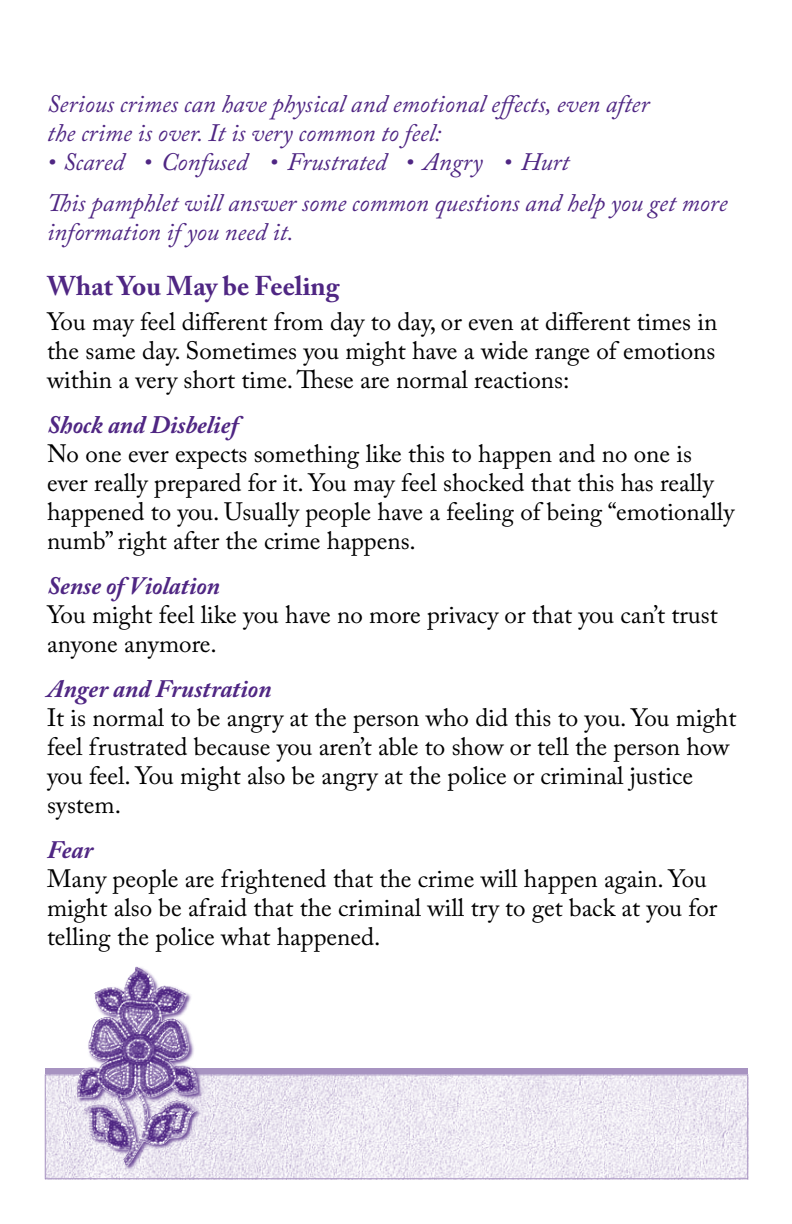
<style>
.page{position:relative;width:792px;height:1224px;background:#fff}
.page>*{position:absolute;margin:0;border:0;box-sizing:border-box;transform-origin:0 0}
.t1{font:700 27px "Adobe Caslon Pro";color:#4f2683}
.t2{font:25px/29px "Adobe Caslon Pro";color:#000}
.t3{font:italic 25px/29px "Adobe Caslon Pro";color:#4f2683}
.t4{font:italic 700 25px "Adobe Caslon Pro";color:#4f2683}
</style>
<div class="page">
<svg style="left:45px;top:1068px;width:703px;height:7px;background:#aa97c3"></svg>
<img style="left:47px;top:1077px;width:699px;height:100px">
<div style="left:45px;top:1075px;width:703px;height:104px;border:1px solid #a793c1"></div>
<img style="left:68px;top:966px;width:137px;height:202px">
<p class="t3" style="left:47px;top:89px;width:604px">Serious crimes can have physical and emotional effects, even after the crime is over. It is very common to feel:</p>
<p class="t3" style="left:47px;top:141px;width:682px;line-height:41px">• Scared • Confused • Frustrated • Angry • Hurt<br>This pamphlet will answer some common questions and help you get more</p>
<p class="t3" style="left:47px;top:217px;width:248px">information if you need it.</p>
<p class="t1" style="left:47px;top:270px;width:294px">What You May be Feeling</p>
<p class="t2" style="left:47px;top:307px;width:672px;text-align:justify">You may feel different from day to day, or even at different times in the same day. Sometimes you might have a wide range of emotions within a very short time. These are normal reactions:</p>
<p class="t4" style="left:47px;top:410px;width:193px">Shock and Disbelief</p>
<p class="t2" style="left:47px;top:439px;width:689px">No one ever expects something like this to happen and no one is ever really prepared for it. You may feel shocked that this has really happened to you. Usually people have a feeling of being “emotionally numb” right after the crime happens.</p>
<p class="t4" style="left:47px;top:571px;width:175px">Sense of Violation</p>
<p class="t2" style="left:47px;top:600px;width:672px">You might feel like you have no more privacy or that you can’t trust anyone anymore.</p>
<p class="t4" style="left:47px;top:674px;width:226px">Anger and Frustration</p>
<p class="t2" style="left:47px;top:703px;width:691px">It is normal to be angry at the person who did this to you. You might feel frustrated because you aren’t able to show or tell the person how you feel. You might also be angry at the police or criminal justice system.</p>
<p class="t4" style="left:47px;top:835px;width:48px">Fear</p>
<p class="t2" style="left:47px;top:864px;width:672px">Many people are frightened that the crime will happen again. You might also be afraid that the criminal will try to get back at you for telling the police what happened.</p>
</div>
